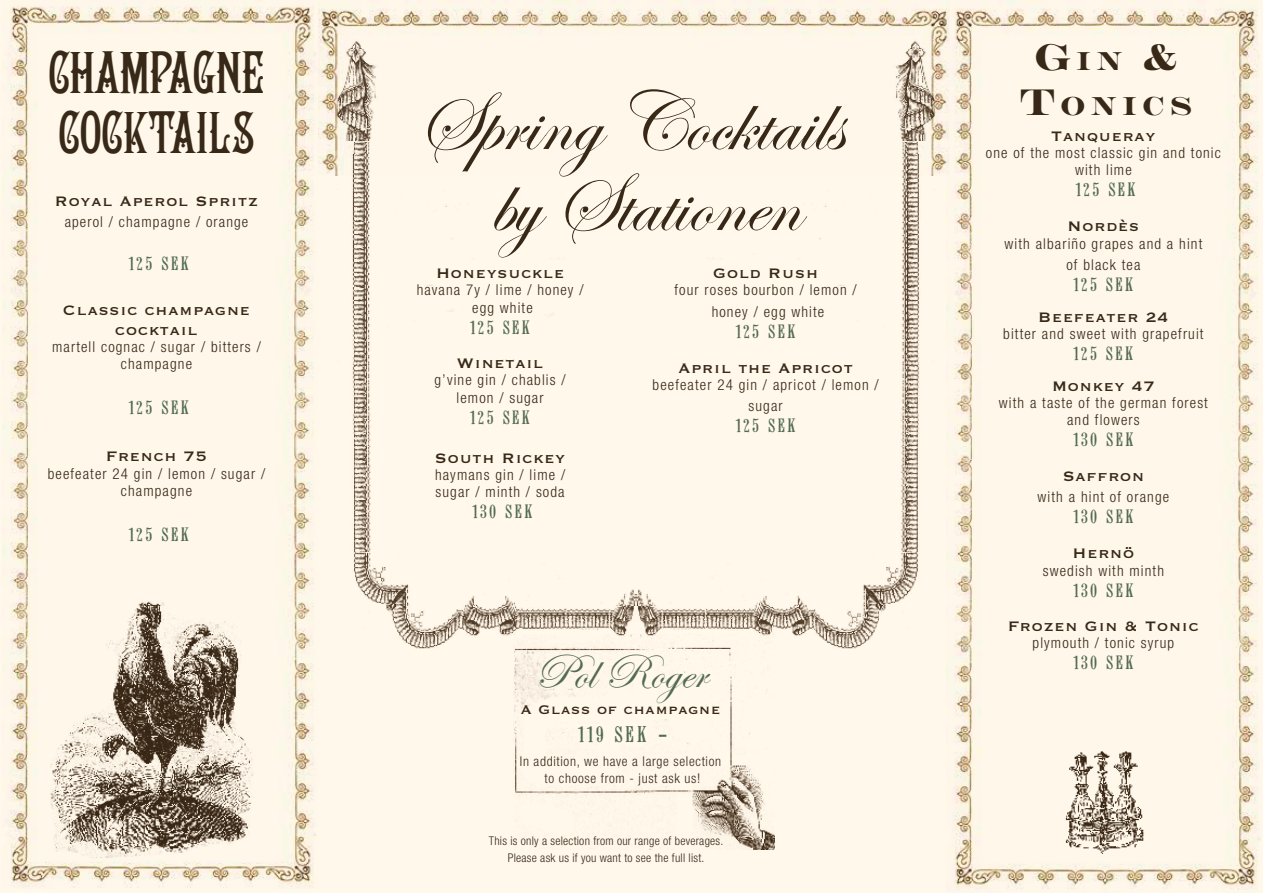
<style>
.page{position:relative;width:1263px;height:893px;background:#fff8eb}
.page>*{position:absolute;margin:0;border:0;box-sizing:border-box;transform-origin:0 0}
.t1{font:85.5px/81px "Edwardian Script ITC";color:#372817;text-align:center}
.t2{font:49.5px/59.4px "ARIDI70";color:#372817}
.t3{font:49.5px "Edwardian Script ITC";color:#536a53}
.t4{font:37.5px "Engravers DT Solid";color:#372817}
.t5{font:26.25px "Engravers DT Solid";letter-spacing:.215em;color:#372817}
.t6{font:22.5px "Archive Old Style Condensed";letter-spacing:.1em;color:#536a53;scale:1.33 1}
.t7{font:19.2px "Archive Old Style Condensed";letter-spacing:.1em;color:#536a53;scale:1.33 1}
.t8{font:18px/19.5px "Copperplate Gothic Std 31 BC";letter-spacing:.05em;color:#372817;text-align:center}
.t9{font:16.5px "Copperplate Gothic Std 31 BC";letter-spacing:.05em;color:#372817}
.t10{font:300 condensed 15px/17.2px "Helvetica Neue LT Std";letter-spacing:.075em;color:#372817;text-align:center}
.t11{font:300 condensed 13.5px/16.5px "Helvetica Neue LT Std";letter-spacing:.05em;color:#372817;text-align:center}
.t12{font:300 condensed 12px/16.5px "Helvetica Neue LT Std";letter-spacing:.02em;color:#372817;text-align:center}
.s1{font-size:26.25px}
.s2{font-size:37.5px}
</style>
<div class="page">
<img style="left:3px;top:6px;width:313px;height:882px">
<img style="left:318px;top:0;width:629px;height:163px">
<img style="left:947px;top:0;width:313px;height:890px">
<img style="left:314px;top:24px;width:632px;height:634px">
<img style="left:513px;top:611px;width:261px;height:239px">
<img style="left:33px;top:579px;width:243px;height:291px">
<img style="left:1055px;top:734px;width:97px;height:121px">
<h2 class="t2" style="left:48px;top:43px;width:218px">CHAMPAGNE<br>COCKTAILS</h2>
<p class="t8" style="left:55px;top:191px;width:205px">Royal Aperol Spritz</p>
<p class="t10" style="left:65px;top:213px;width:185px">aperol / champagne / orange</p>
<p class="t7" style="left:129px;top:256px;width:46px">125 SEK</p>
<p class="t8" style="left:63px;top:301px;width:188px">Classic champagne cocktail</p>
<p class="t10" style="left:52px;top:338px;width:210px">martell cognac / sugar / bitters / champagne</p>
<p class="t7" style="left:129px;top:400px;width:46px">125 SEK</p>
<p class="t8" style="left:106px;top:447px;width:102px">French 75</p>
<p class="t10" style="left:48px;top:464px;width:219px">beefeater 24 gin / lemon / sugar / champagne</p>
<p class="t7" style="left:129px;top:527px;width:46px">125 SEK</p>
<h1 class="t1" style="left:417px;top:86px;width:428px">Spring Cocktails by Stationen</h1>
<p class="t8" style="left:436px;top:264px;width:130px">Honeysuckle</p>
<p class="t10" style="left:417px;top:281px;width:168px">havana 7y / lime / honey / egg white</p>
<p class="t7" style="left:470px;top:320px;width:46px">125 SEK</p>
<p class="t8" style="left:457px;top:354px;width:88px">Winetail</p>
<p class="t10" style="left:434px;top:371px;width:133px">g’vine gin / chablis / lemon / sugar</p>
<p class="t7" style="left:470px;top:410px;width:46px">125 SEK</p>
<p class="t8" style="left:435px;top:448px;width:132px">South Rickey</p>
<p class="t10" style="left:435px;top:466px;width:132px;text-align:left">haymans gin / lime / sugar / minth / soda</p>
<p class="t7" style="left:472px;top:504px;width:47px">130 SEK</p>
<p class="t8" style="left:713px;top:264px;width:106px">Gold Rush</p>
<p class="t10" style="left:674px;top:279px;width:184px;line-height:21.6px">four roses bourbon / lemon / honey / egg white</p>
<p class="t7" style="left:736px;top:324px;width:46px">125 SEK</p>
<p class="t8" style="left:678px;top:358px;width:176px">April the Apricot</p>
<p class="t10" style="left:652px;top:374px;width:228px;line-height:21.6px">beefeater 24 gin / apricot / lemon / sugar</p>
<p class="t7" style="left:736px;top:419px;width:46px">125 SEK</p>
<h2 class="t3" style="left:535px;top:645px;width:173px">Pol Roger</h2>
<p class="t9" style="left:521px;top:701px;width:201px">A Glass of champagne</p>
<h3 class="t6" style="left:578px;top:726px;width:65px">119 SEK -</h3>
<p class="t11" style="left:520px;top:753px;width:203px">In addition, we have a large selection to choose from - just ask us!</p>
<p class="t12" style="left:489px;top:833px;width:236px">This is only a selection from our range of beverages.<br>Please ask us if you want to see the full list.</p>
<h3 class="t4" style="left:1034px;top:35px;width:144px">G<span class="s1">IN</span> &amp;</h3>
<h3 class="t5" style="left:1020px;top:91px;width:173px"><span class="s2">T</span>ONICS</h3>
<p class="t8" style="left:1051px;top:126px;width:106px">Tanqueray</p>
<p class="t10" style="left:986px;top:144px;width:237px">one of the most classic gin and tonic with lime</p>
<p class="t7" style="left:1076px;top:182px;width:46px">125 SEK</p>
<p class="t8" style="left:1068px;top:217px;width:73px">Nordès</p>
<p class="t10" style="left:1004px;top:232px;width:199px;line-height:21.6px">with albariño grapes and a hint of black tea</p>
<p class="t7" style="left:1073px;top:277px;width:46px">125 SEK</p>
<p class="t8" style="left:1038px;top:307px;width:132px">Beefeater 24</p>
<p class="t10" style="left:1003px;top:325px;width:202px">bitter and sweet with grapefruit</p>
<p class="t7" style="left:1073px;top:346px;width:46px">125 SEK</p>
<p class="t8" style="left:1052px;top:376px;width:104px">Monkey 47</p>
<p class="t10" style="left:999px;top:394px;width:210px">with a taste of the german forest and flowers</p>
<p class="t7" style="left:1073px;top:433px;width:47px">130 SEK</p>
<p class="t8" style="left:1063px;top:466px;width:83px">Saffron</p>
<p class="t10" style="left:1037px;top:488px;width:133px">with a hint of orange</p>
<p class="t7" style="left:1073px;top:509px;width:47px">130 SEK</p>
<p class="t8" style="left:1072px;top:544px;width:63px">Hernö</p>
<p class="t10" style="left:1043px;top:562px;width:123px">swedish with minth</p>
<p class="t7" style="left:1073px;top:583px;width:47px">130 SEK</p>
<p class="t8" style="left:1008px;top:617px;width:192px">Frozen Gin &amp; Tonic</p>
<p class="t10" style="left:1032px;top:634px;width:143px">plymouth / tonic syrup</p>
<p class="t7" style="left:1073px;top:655px;width:47px">130 SEK</p>
</div>
